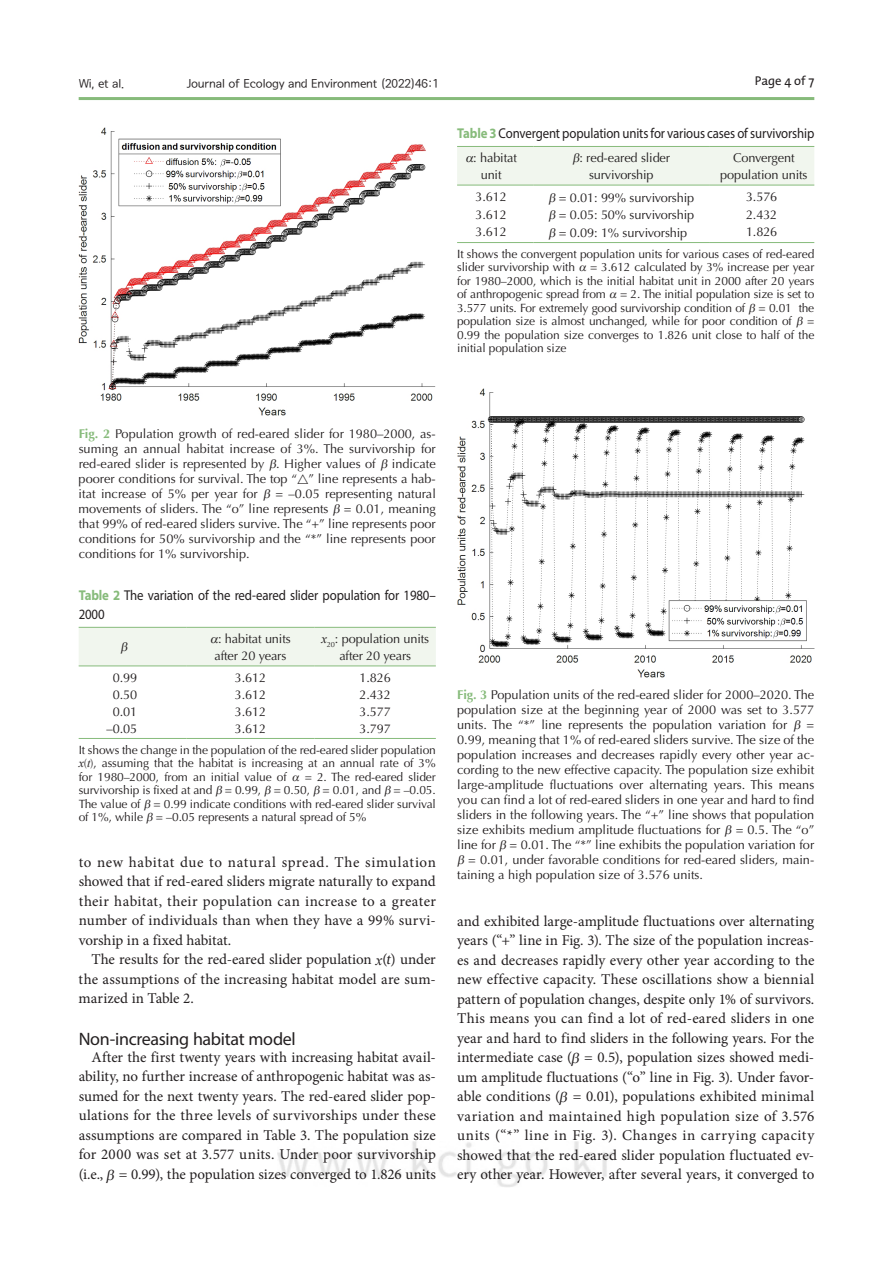
<style>
.page{position:relative;width:893px;height:1263px;background:#fff}
.page>*{position:absolute;margin:0;border:0;box-sizing:border-box;transform-origin:0 0}
.t1{font:18px "Myriad Pro";letter-spacing:-.02em;color:#231f20}
.t2{font:15px/19.5px "Minion Pro";color:#231f20;text-align:justify}
.t3{font:14.25px/19.5px "Myriad Pro";letter-spacing:-.01em;color:#231f20;scale:.9 1}
.t4{font:12.75px/15px "Optima LT Std";color:#231f20;text-align:justify}
.t5{font:12.75px "The Mix";color:#231f20}
.t6{font:12px/13.5px "Optima LT Std";letter-spacing:-.01em;color:#231f20;text-align:justify}
.t7{font:12px "Seoul Namsan M";letter-spacing:-.02em;color:#231f20}
.s1{font-weight:700;color:#87bb7b}
.s2{font-family:"Ko Pub Batang";font-weight:300}
.s3{font-family:"Times New Roman";font-style:italic}
.s4{font-style:italic}
</style>
<div class="page">
<hr style="left:79px;top:97px;width:735px;height:3px;background:#87bb7b">
<img style="left:79px;top:128px;width:357px;height:288px">
<img style="left:457px;top:388px;width:357px;height:289px">
<hr style="left:79px;top:738px;width:107px;height:1px;background:#87bb7b">
<hr style="left:186px;top:738px;width:129px;height:1px;background:#87bb7b">
<hr style="left:315px;top:738px;width:121px;height:1px;background:#87bb7b">
<hr style="left:457px;top:185px;width:77px;height:1px;background:#87bb7b">
<hr style="left:534px;top:185px;width:175px;height:1px;background:#87bb7b">
<hr style="left:709px;top:185px;width:105px;height:1px;background:#87bb7b">
<hr style="left:457px;top:242px;width:77px;height:1px;background:#87bb7b">
<hr style="left:534px;top:242px;width:175px;height:1px;background:#87bb7b">
<hr style="left:709px;top:242px;width:105px;height:1px;background:#87bb7b">
<img style="left:278px;top:1142px;width:337px;height:45px">
<div style="left:79px;top:627px;width:357px;height:39px;background:#f1f6ee"></div>
<div style="left:457px;top:146px;width:357px;height:39px;background:#f1f6ee"></div>
<p class="t7" style="left:79px;top:77px;width:47px">Wi, et al.</p>
<p class="t7" style="left:187px;top:77px;width:254px">Journal of Ecology and Environment (2022)46:1</p>
<p class="t5" style="left:755px;top:70px;width:61px">Page 4 of 7</p>
<p class="t3" style="left:457px;top:123px;width:398px"><span class="s1">Table 3</span> Convergent population units for various cases of survivorship</p>
<p class="t4" style="left:481px;top:150px;width:38px;line-height:16.5px;text-indent:-7px">: habitat unit</p>
<p class="t4" style="left:579px;top:150px;width:92px;line-height:16.5px;text-align:center">: red-eared slider survivorship</p>
<p class="t4" style="left:720px;top:150px;width:89px;line-height:16.5px;text-align:center">Convergent population units</p>
<p class="t4" style="left:475px;top:190px;width:33px">3.612</p>
<p class="t4" style="left:559px;top:190px;width:137px">= 0.01: 99% survivorship</p>
<p class="t4" style="left:746px;top:190px;width:33px">3.576</p>
<p class="t4" style="left:475px;top:207px;width:33px">3.612</p>
<p class="t4" style="left:559px;top:208px;width:137px">= 0.05: 50% survivorship</p>
<p class="t4" style="left:746px;top:207px;width:33px">2.432</p>
<p class="t4" style="left:475px;top:225px;width:33px">3.612</p>
<p class="t4" style="left:559px;top:225px;width:130px">= 0.09: 1% survivorship</p>
<p class="t4" style="left:746px;top:225px;width:33px">1.826</p>
<p class="t6" style="left:457px;top:247px;width:359px">It shows the convergent population units for various cases of red-eared slider survivorship with = 3.612 calculated by 3% increase per year for 1980–2000, which is the initial habitat unit in 2000 after 20 years of anthropogenic spread from = 2. The initial population size is set to 3.577 units. For extremely good survivorship condition of = 0.01 the population size is almost unchanged, while for poor condition of</p>
<p class="t6" style="left:457px;top:315px;width:359px;text-indent:350px">= 0.99 the population size converges to 1.826 unit close to half of the initial population size</p>
<p class="t4" style="left:79px;top:426px;width:359px"><span class="s1">Fig. 2</span> Population growth of red-eared slider for 1980–2000, as&shy;suming an annual habitat increase of 3%. The survivorship for red-eared slider is represented by . Higher values of</p>
<p class="t4" style="left:79px;top:456px;width:359px;text-indent:313px">indicate poorer conditions for survival. The top “<span class="s2">△</span>” line represents a hab&shy;itat increase of 5% per year for</p>
<p class="t4" style="left:79px;top:486px;width:359px;text-indent:197px">= –0.05 representing natural movements of sliders. The “o” line represents = 0.01, meaning that 99% of red-eared sliders survive. The “+” line represents poor conditions for 50% survivorship and the “*” line represents poor conditions for 1% survivorship.</p>
<p class="t3" style="left:79px;top:585px;width:398px"><span class="s1">Table 2</span> The variation of the red-eared slider population for 1980–<br>2000</p>
<p class="t4" style="left:215px;top:631px;width:78px;line-height:16.5px">: habitat units after 20 years</p>
<p class="t4" style="left:321px;top:631px;width:109px;line-height:16.5px;text-align:center"><span class="s3">x</span><sub>20</sub>: population units after 20 years</p>
<p class="t4" style="left:113px;top:670px;width:26px">0.99</p>
<p class="t4" style="left:235px;top:670px;width:33px">3.612</p>
<p class="t4" style="left:360px;top:670px;width:33px">1.826</p>
<p class="t4" style="left:113px;top:687px;width:26px">0.50</p>
<p class="t4" style="left:235px;top:687px;width:33px">3.612</p>
<p class="t4" style="left:360px;top:687px;width:33px">2.432</p>
<p class="t4" style="left:113px;top:704px;width:26px">0.01</p>
<p class="t4" style="left:235px;top:704px;width:33px">3.612</p>
<p class="t4" style="left:360px;top:704px;width:33px">3.577</p>
<p class="t4" style="left:107px;top:721px;width:32px">–0.05</p>
<p class="t4" style="left:235px;top:721px;width:33px">3.612</p>
<p class="t4" style="left:360px;top:721px;width:33px">3.797</p>
<p class="t6" style="left:79px;top:743px;width:359px">It shows the change in the population of the red-eared slider population <span class="s3">x</span>(<span class="s3">t</span>), assuming that the habitat is increasing at an annual rate of 3% for 1980–2000, from an initial value of</p>
<p class="t6" style="left:79px;top:770px;width:359px;text-indent:226px">= 2. The red-eared slider survivorship is fixed at and = 0.99, = 0.50, = 0.01, and = –0.05.<br>The value of = 0.99 indicate conditions with red-eared slider survival of 1%, while = –0.05 represents a natural spread of 5%</p>
<p class="t2" style="left:79px;top:852px;width:359px">to new habitat due to natural spread. The simulation showed that if red-eared sliders migrate naturally to expand their habitat, their population can increase to a greater number of individuals than when they have a 99% survi&shy;vorship in a fixed habitat.</p>
<p class="t2" style="left:79px;top:950px;width:359px;text-indent:13px">The results for the red-eared slider population <span class="s3">x</span>(<span class="s4">t</span>) under the assumptions of the increasing habitat model are sum&shy;marized in Table 2.</p>
<h1 class="t1" style="left:79px;top:1028px;width:219px">Non-increasing habitat model</h1>
<p class="t2" style="left:79px;top:1047px;width:359px;text-indent:13px">After the first twenty years with increasing habitat avail&shy;ability, no further increase of anthropogenic habitat was as&shy;sumed for the next twenty years. The red-eared slider pop&shy;ulations for the three levels of survivorships under these assumptions are compared in Table 3. The population size for 2000 was set at 3.577 units. Under poor survivorship (i.e., = 0.99), the population sizes converged to 1.826 units</p>
<p class="t4" style="left:457px;top:687px;width:359px"><span class="s1">Fig. 3</span> Population units of the red-eared slider for 2000–2020. The population size at the beginning year of 2000 was set to 3.577 units. The “*” line represents the population variation for</p>
<p class="t4" style="left:807px;top:717px;width:9px">=</p>
<p class="t4" style="left:457px;top:732px;width:359px">0.99, meaning that 1% of red-eared sliders survive. The size of the</p>
<p class="t4" style="left:457px;top:747px;width:359px">population increases and decreases rapidly every other year ac-</p>
<p class="t4" style="left:457px;top:762px;width:359px">cording to the new effective capacity. The population size exhibit</p>
<p class="t4" style="left:457px;top:777px;width:359px">large-amplitude fluctuations over alternating years. This means</p>
<p class="t4" style="left:457px;top:792px;width:359px">you can find a lot of red-eared sliders in one year and hard to find</p>
<p class="t4" style="left:457px;top:807px;width:359px">sliders in the following years. The “+” line shows that population</p>
<p class="t4" style="left:457px;top:822px;width:359px">size exhibits medium amplitude fluctuations for = 0.5. The “o”</p>
<p class="t4" style="left:457px;top:837px;width:359px">line for = 0.01. The “*” line exhibits the population variation for</p>
<p class="t4" style="left:468px;top:852px;width:348px">= 0.01, under favorable conditions for red-eared sliders, main-</p>
<p class="t4" style="left:457px;top:867px;width:247px">taining a high population size of 3.576 units.</p>
<p class="t2" style="left:457px;top:911px;width:359px">and exhibited large-amplitude fluctuations over alternating years (“+” line in Fig. 3). The size of the population increas&shy;es and decreases rapidly every other year according to the new effective capacity. These oscillations show a biennial pattern of population changes, despite only 1% of survivors.<br>This means you can find a lot of red-eared sliders in one year and hard to find sliders in the following years. For the intermediate case ( = 0.5), population sizes showed medi&shy;um amplitude fluctuations (“o” line in Fig. 3). Under favor&shy;able conditions ( = 0.01), populations exhibited minimal variation and maintained high population size of 3.576 units (“*” line in Fig. 3). Changes in carrying capacity showed that the red-eared slider population fluctuated ev&shy;ery other year. However, after several years, it converged to</p>
</div>
